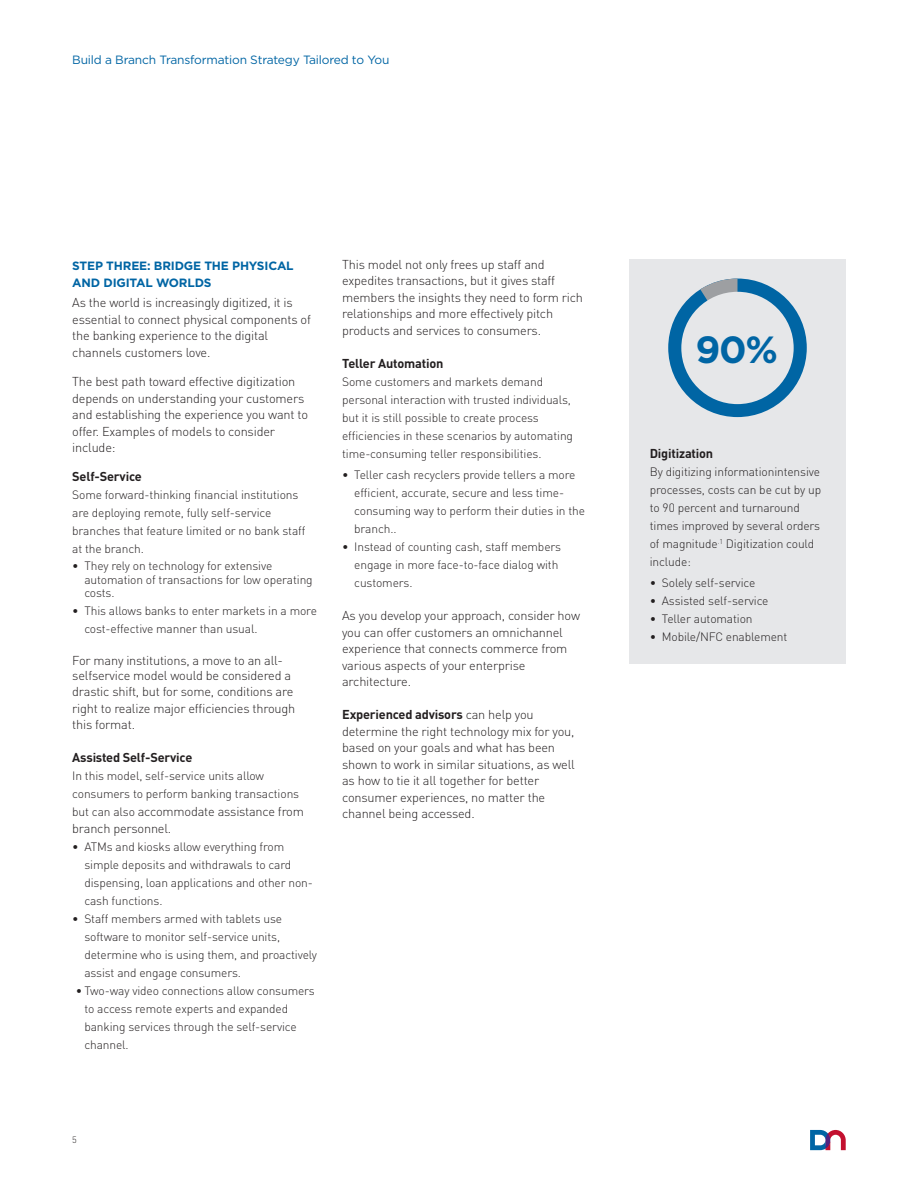
<style>
.page{position:relative;width:918px;height:1188px;background:#fff}
.page>*{position:absolute;margin:0;border:0;box-sizing:border-box;transform-origin:0 0}
.t1{font:700 37.8px "Gotham";color:#0065a4}
.BC3_-_Body_Copy_Bull{font:300 12.75px/16.5px "DIN Pro";letter-spacing:-.015em;color:#231f20}
.BC1___Main_body_copy{font:300 12.75px/16.5px "DIN Pro";letter-spacing:-.015em;color:#231f20}
.H4___Black_body_subh{font:700 12.75px "DIN Pro";letter-spacing:-.015em;color:#231f20}
.BC3_-_Body_Copy_Bull-2{font:300 12px/18px "DIN Pro";letter-spacing:-.01em;color:#231f20}
.H5___Blue_headline{font:12px "Gotham";letter-spacing:-.015em;color:#0065a4}
.H3___Blue_body_copy{font:700 12px/16.5px "Gotham";letter-spacing:-.015em;color:#0065a4}
.t2{font:300 9px "DIN Pro";color:#231f20}
.s1{font-size:12px}
.s2{font-weight:700}
</style>
<div class="page">
<svg style="left:810px;top:1130px;width:36px;height:20px"></svg>
<div style="left:629px;top:259px;width:217px;height:405px;background:#e6e7e9"></div>
<div style="left:668px;top:279px;width:139px;height:138px;background:#0065a4;border-radius:50%"></div>
<svg style="left:700px;top:279px;width:38px;height:27px"></svg>
<div style="left:681px;top:292px;width:113px;height:112px;background:#e6e7e9;border-radius:50%"></div>
<p class="H5___Blue_headline" style="left:72px;top:52px;width:319px">Build a Branch Transformation Strategy Tailored to You</p>
<p class="H3___Blue_body_copy" style="left:72px;top:257px;width:223px">STEP THREE: BRIDGE THE PHYSICAL<br>AND DIGITAL WORLDS</p>
<p class="BC1___Main_body_copy" style="left:72px;top:294px;width:240px">As the world is increasingly digitized, it is essential to connect physical components of the banking experience to the digital channels customers love.</p>
<p class="BC1___Main_body_copy" style="left:72px;top:373px;width:237px">The best path toward effective digitization depends on understanding your customers and establishing the experience you want to offer. Examples of models to consider include:</p>
<p class="H4___Black_body_subh" style="left:72px;top:467px;width:71px">Self-Service</p>
<p class="BC3_-_Body_Copy_Bull-2" style="left:72px;top:485px;width:235px">Some forward-thinking financial institutions are deploying remote, fully self-service branches that feature limited or no bank staff at the branch.</p>
<p class="BC3_-_Body_Copy_Bull-2" style="left:84px;top:558px;width:230px;line-height:13.5px;text-indent:-12px">• They rely on technology for extensive automation of transactions for low operating costs.</p>
<p class="BC3_-_Body_Copy_Bull-2" style="left:84px;top:601px;width:234px;text-indent:-12px">• This allows banks to enter markets in a more cost-effective manner than usual.</p>
<p class="BC3_-_Body_Copy_Bull" style="left:72px;top:652px;width:220px;line-height:15px">For many institutions, a move to an all&shy;selfservice model would be considered a</p>
<p class="BC3_-_Body_Copy_Bull" style="left:72px;top:683px;width:225px">drastic shift, but for some, conditions are right to realize major efficiencies through this format.</p>
<p class="H4___Black_body_subh" style="left:72px;top:747px;width:122px">Assisted Self-Service</p>
<p class="BC3_-_Body_Copy_Bull-2" style="left:72px;top:766px;width:228px">In this model, self-service units allow consumers to perform banking transactions</p>
<p class="BC3_-_Body_Copy_Bull" style="left:72px;top:803px;width:233px"><span class="s1">but can also</span> accommodate assistance from branch personnel.</p>
<p class="BC3_-_Body_Copy_Bull-2" style="left:84px;top:837px;width:230px;text-indent:-12px">• ATMs and kiosks allow everything from simple deposits and withdrawals to card dispensing, loan applications and other non&shy;cash functions.</p>
<p class="BC3_-_Body_Copy_Bull-2" style="left:84px;top:909px;width:234px;text-indent:-12px">• Staff members armed with tablets use software to monitor self-service units, determine who is using them, and proactively assist and engage consumers.</p>
<p class="BC3_-_Body_Copy_Bull-2" style="left:84px;top:981px;width:232px;text-indent:-9px">• Two-way video connections allow consumers to access remote experts and expanded banking services through the self-service channel.</p>
<p class="BC3_-_Body_Copy_Bull" style="left:342px;top:256px;width:242px">This model not only frees up staff and expedites transactions, but it gives staff members the insights they need to form rich relationships and more effectively pitch products and services to consumers.</p>
<p class="H4___Black_body_subh" style="left:342px;top:353px;width:103px">Teller Automation</p>
<p class="BC3_-_Body_Copy_Bull-2" style="left:342px;top:372px;width:232px">Some customers and markets demand personal interaction with trusted individuals, but it is still possible to create process efficiencies in these scenarios by automating time-consuming teller responsibilities.</p>
<p class="BC3_-_Body_Copy_Bull-2" style="left:354px;top:465px;width:232px;text-indent:-12px">• Teller cash recyclers provide tellers a more efficient, accurate, secure and less time&shy;consuming way to perform their duties in the branch..</p>
<p class="BC3_-_Body_Copy_Bull-2" style="left:354px;top:537px;width:208px;text-indent:-12px">• Instead of counting cash, staff members engage in more face-to-face dialog with customers.</p>
<p class="BC3_-_Body_Copy_Bull" style="left:342px;top:607px;width:239px">As you develop your approach, consider how you can offer customers an omnichannel experience that connects commerce from various aspects of your enterprise architecture.</p>
<p class="BC3_-_Body_Copy_Bull" style="left:342px;top:706px;width:234px"><span class="s2">Experienced advisors</span> can help you determine the right technology mix for you, based on your goals and what has been shown to work in similar situations, as well as how to tie it all together for better consumer experiences, no matter the channel being accessed.</p>
<p class="t2" style="left:72px;top:1133px;width:6px">5</p>
<p class="t1" style="left:696px;top:325px;width:84px">90%</p>
<p class="H4___Black_body_subh" style="left:650px;top:443px;width:65px">Digitization</p>
<p class="BC3_-_Body_Copy_Bull-2" style="left:650px;top:462px;width:173px">By digitizing informationintensive processes, costs can be cut by up to 90 percent and turnaround times improved by several orders of magnitude<sup>.1</sup> Digitization could include:</p>
<p class="BC3_-_Body_Copy_Bull-2" style="left:650px;top:573px;width:107px">• Solely self-service</p>
<p class="BC3_-_Body_Copy_Bull-2" style="left:650px;top:591px;width:120px">• Assisted self-service</p>
<p class="BC3_-_Body_Copy_Bull-2" style="left:650px;top:609px;width:104px">• Teller automation</p>
<p class="BC3_-_Body_Copy_Bull-2" style="left:650px;top:627px;width:139px">• Mobile/NFC enablement</p>
</div>
